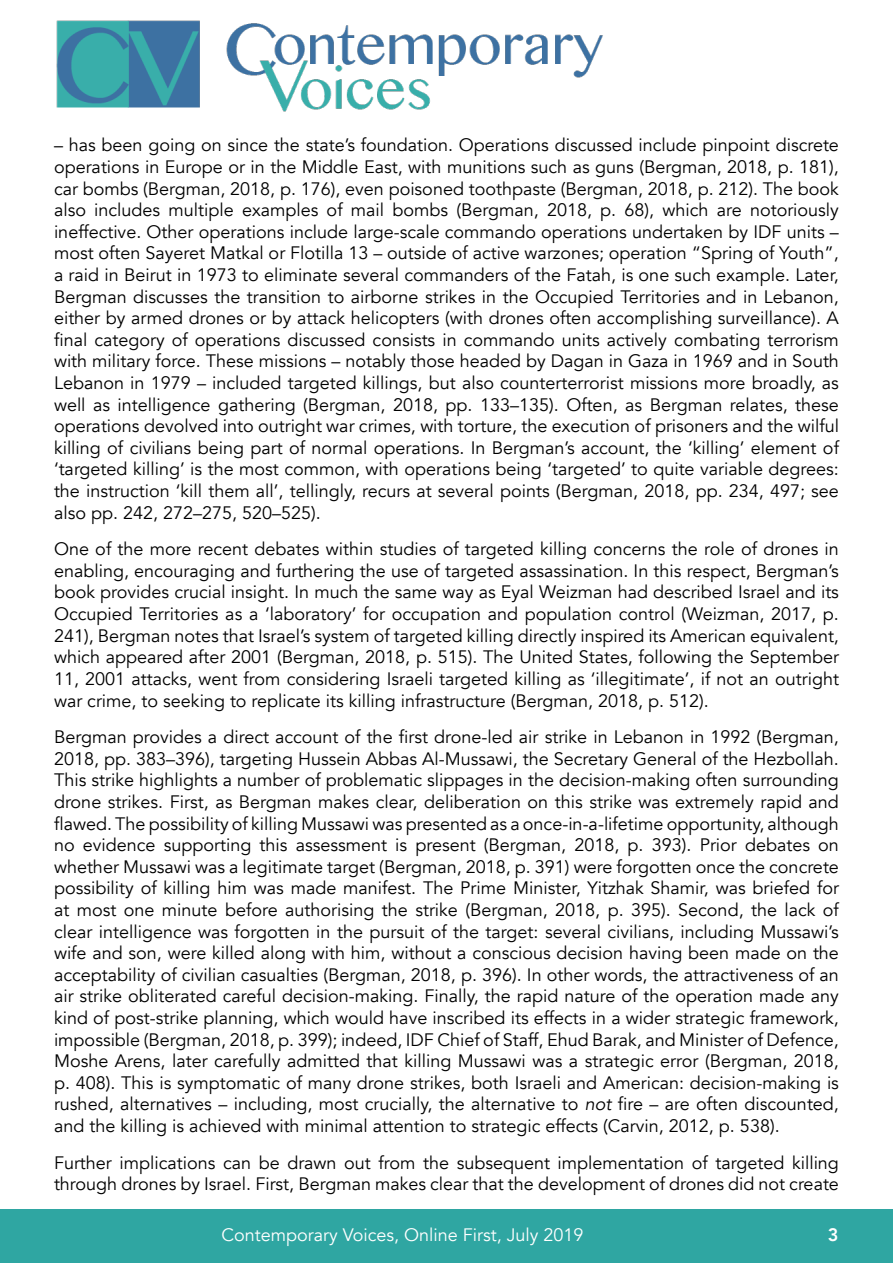
<style>
.page{position:relative;width:893px;height:1263px;background:#fff}
.page>*{position:absolute;margin:0;border:0;box-sizing:border-box;transform-origin:0 0}
.Body{font:18px/21.6px "Avenir";color:#000;text-align:justify}
.t1{font:18px "Avenir";color:#fff}
.t2{font:800 18px "Avenir";color:#fff}
.s1{font-style:italic}
</style>
<div class="page">
<div style="left:0;top:1210px;width:893px;height:53px;background:#2fa6a2"></div>
<img style="left:56px;top:21px;width:547px;height:91px">
<p class="Body" style="left:54px;top:135px;width:786px">– has been going on since the state’s foundation. Operations discussed include pinpoint discrete operations in Europe or in the Middle East, with munitions such as guns (Bergman, 2018, p. 181), car bombs (Bergman, 2018, p. 176), even poisoned toothpaste (Bergman, 2018, p. 212). The book also includes multiple examples of mail bombs (Bergman, 2018, p. 68), which are notoriously ineffective. Other operations include large-scale commando operations undertaken by IDF units – most often Sayeret Matkal or Flotilla 13 – outside of active warzones; operation “Spring of Youth”, a raid in Beirut in 1973 to eliminate several commanders of the Fatah, is one such example. Later, Bergman discusses the transition to airborne strikes in the Occupied Territories and in Lebanon, either by armed drones or by attack helicopters (with drones often accomplishing surveillance). A final category of operations discussed consists in commando units actively combating terrorism with military force. These missions – notably those headed by Dagan in Gaza in 1969 and in South Lebanon in 1979 – included targeted killings, but also counterterrorist missions more broadly, as well as intelligence gathering (Bergman, 2018, pp. 133–135). Often, as Bergman relates, these operations devolved into outright war crimes, with torture, the execution of prisoners and the wilful killing of civilians being part of normal operations. In Bergman’s account, the ‘killing’ element of ‘targeted killing’ is the most common, with operations being ‘targeted’ to quite variable degrees: the instruction ‘kill them all’, tellingly, recurs at several points (Bergman, 2018, pp. 234, 497; see also pp. 242, 272–275, 520–525).</p>
<p class="Body" style="left:54px;top:539px;width:786px">One of the more recent debates within studies of targeted killing concerns the role of drones in enabling, encouraging and furthering the use of targeted assassination. In this respect, Bergman’s book provides crucial insight. In much the same way as Eyal Weizman had described Israel and its Occupied Territories as a ‘laboratory’ for occupation and population control (Weizman, 2017, p.<br>241), Bergman notes that Israel’s system of targeted killing directly inspired its American equivalent, which appeared after 2001 (Bergman, 2018, p. 515). The United States, following the September 11, 2001 attacks, went from considering Israeli targeted killing as ‘illegitimate’, if not an outright war crime, to seeking to replicate its killing infrastructure (Bergman, 2018, p. 512).</p>
<p class="Body" style="left:54px;top:726px;width:786px">Bergman provides a direct account of the first drone-led air strike in Lebanon in 1992 (Bergman, 2018, pp. 383–396), targeting Hussein Abbas Al-Mussawi, the Secretary General of the Hezbollah.<br>This strike highlights a number of problematic slippages in the decision-making often surrounding drone strikes. First, as Bergman makes clear, deliberation on this strike was extremely rapid and flawed. The possibility of killing Mussawi was presented as a once-in-a-lifetime opportunity, although no evidence supporting this assessment is present (Bergman, 2018, p. 393). Prior debates on whether Mussawi was a legitimate target (Bergman, 2018, p. 391) were forgotten once the concrete possibility of killing him was made manifest. The Prime Minister, Yitzhak Shamir, was briefed for at most one minute before authorising the strike (Bergman, 2018, p. 395). Second, the lack of clear intelligence was forgotten in the pursuit of the target: several civilians, including Mussawi’s wife and son, were killed along with him, without a conscious decision having been made on the acceptability of civilian casualties (Bergman, 2018, p. 396). In other words, the attractiveness of an air strike obliterated careful decision-making. Finally, the rapid nature of the operation made any kind of post-strike planning, which would have inscribed its effects in a wider strategic framework, impossible (Bergman, 2018, p. 399); indeed, IDF Chief of Staff, Ehud Barak, and Minister of Defence, Moshe Arens, later carefully admitted that killing Mussawi was a strategic error (Bergman, 2018, p. 408). This is symptomatic of many drone strikes, both Israeli and American: decision-making is rushed, alternatives – including, most crucially, the alternative to <span class="s1">not</span> fire – are often discounted, and the killing is achieved with minimal attention to strategic effects (Carvin, 2012, p. 538).</p>
<p class="Body" style="left:54px;top:1152px;width:786px">Further implications can be drawn out from the subsequent implementation of targeted killing through drones by Israel. First, Bergman makes clear that the development of drones did not create</p>
<p class="t1" style="left:221px;top:1223px;width:364px">Contemporary Voices, Online First, July 2019</p>
<p class="t2" style="left:828px;top:1220px;width:12px">3</p>
</div>
